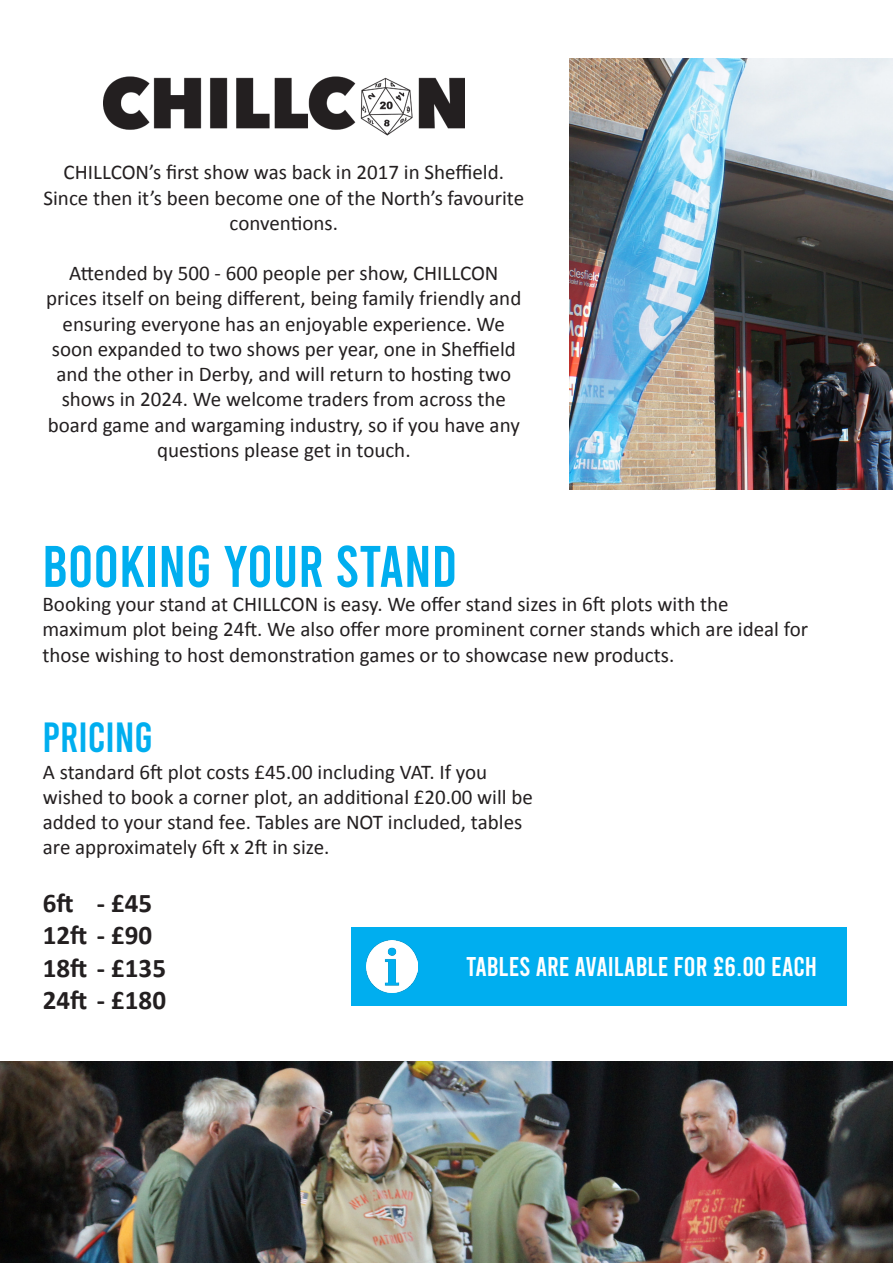
<style>
.page{position:relative;width:893px;height:1263px;background:#fff}
.page>*{position:absolute;margin:0;border:0;box-sizing:border-box;transform-origin:0 0}
.t1{font:58.5px "Bebas";color:#00aeef}
.t2{font:42px "Bebas";color:#00aeef}
.t3{font:700 27px "Calibri";color:#231f20}
.t4{font:27px "Bebas";color:#fff}
.t5{font:21px/25.2px "Calibri";color:#231f20;text-align:center}
</style>
<div class="page">
<img style="left:570px;top:58px;width:323px;height:431px">
<img style="left:0;top:1061px;width:893px;height:202px">
<img style="left:103px;top:76px;width:361px;height:60px">
<div style="left:351px;top:927px;width:495px;height:79px;background:#00aeef"></div>
<img style="left:366px;top:940px;width:52px;height:52px">
<p class="t5" style="left:44px;top:159px;width:482px">CHILLCON’s first show was back in 2017 in Sheffield.<br>Since then it’s been become one of the North’s favourite conventions.</p>
<p class="t5" style="left:69px;top:260px;width:431px">Attended by 500 - 600 people per show, CHILLCON</p>
<p class="t5" style="left:46px;top:285px;width:477px">prices itself on being different, being family friendly and ensuring everyone has an enjoyable experience. We soon expanded to two shows per year, one in Sheffield and the other in Derby, and will return to hosting two</p>
<p class="t5" style="left:48px;top:386px;width:473px">shows in 2024. We welcome traders from across the board game and wargaming industry, so if you have any questions please get in touch.</p>
<p class="t1" style="left:42px;top:537px;width:417px">BOOKING YOUR STAND</p>
<p class="t5" style="left:43px;top:591px;width:688px">Booking your stand at CHILLCON is easy. We offer stand sizes in 6ft plots with the</p>
<p class="t5" style="left:43px;top:616px;width:767px">maximum plot being 24ft. We also offer more prominent corner stands which are ideal for</p>
<p class="t5" style="left:43px;top:641px;width:633px">those wishing to host demonstration games or to showcase new products.</p>
<p class="t2" style="left:43px;top:716px;width:79px">PRICING</p>
<p class="t5" style="left:43px;top:759px;width:446px">A standard 6ft plot costs £45.00 including VAT. If you</p>
<p class="t5" style="left:43px;top:784px;width:491px;text-align:left">wished to book a corner plot, an additional £20.00 will be added to your stand fee. Tables are NOT included, tables are approximately 6ft x 2ft in size.</p>
<p class="t3" style="left:43px;top:884px;width:111px">6ft - £45</p>
<p class="t3" style="left:43px;top:916px;width:111px">12ft - £90</p>
<p class="t3" style="left:43px;top:949px;width:125px">18ft - £135</p>
<p class="t3" style="left:43px;top:981px;width:125px">24ft - £180</p>
<p class="t4" style="left:466px;top:953px;width:352px">TABLES ARE AVAILABLE FOR £6.00 EACH</p>
</div>
